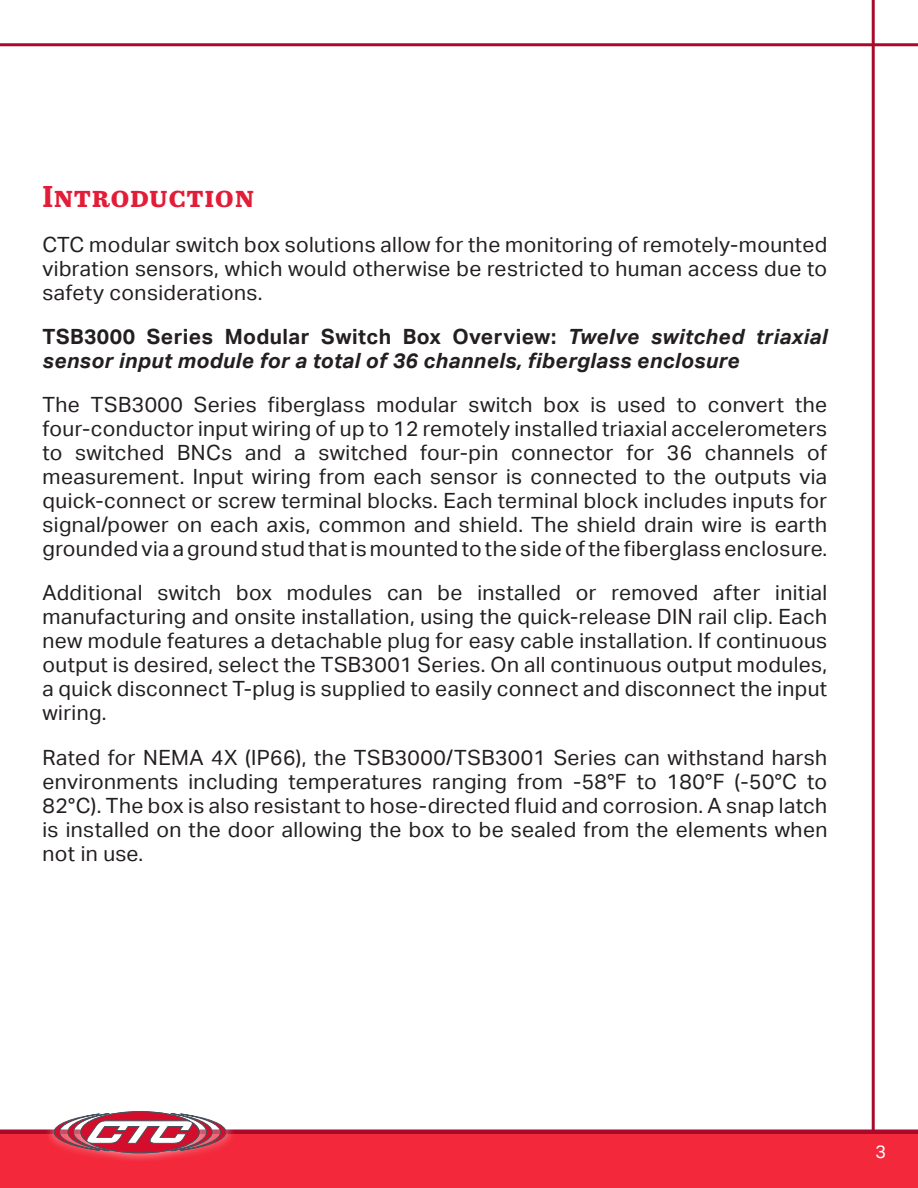
<style>
.page{position:relative;width:918px;height:1188px;background:#fff}
.page>*{position:absolute;margin:0;border:0;box-sizing:border-box;transform-origin:0 0}
.Heading{font:700 30px "Abril Text";letter-spacing:.02em;color:#e31c37}
.Body{font:21px/24px "Aktiv Grotesk";letter-spacing:.02em;color:#231f20;text-align:justify}
.Body-2{font:italic 700 21px/24px "Aktiv Grotesk";letter-spacing:.02em;color:#231f20}
.t1{font:18px "Aktiv Grotesk";color:#fff}
.s1{font-style:normal}
</style>
<div class="page">
<hr style="left:872px;top:0;width:3px;height:1188px;background:#a90a2b">
<div style="left:0;top:1134px;width:918px;height:54px;background:#f3293b"></div>
<hr style="left:0;top:1130px;width:918px;height:4px;background:#a90a2b">
<div style="left:45px;top:1102px;width:190px;height:61px;background:#fff;opacity:.75"></div>
<svg style="left:54px;top:1112px;width:172px;height:41px"></svg>
<hr style="left:0;top:43px;width:918px;height:3px;background:#a90a2b">
<p class="Heading" style="left:43px;top:175px;width:213px">Introduction</p>
<p class="Body" style="left:43px;top:232px;width:786px">CTC modular switch box solutions allow for the monitoring of remotely-mounted vibration sensors, which would otherwise be restricted to human access due to safety considerations.</p>
<p class="Body-2" style="left:43px;top:325px;width:786px"><span class="s1">TSB3000 Series Modular Switch Box Overview:</span> Twelve switched triaxial sensor input module for a total of 36 channels, fiberglass enclosure</p>
<p class="Body" style="left:43px;top:393px;width:786px">The TSB3000 Series fiberglass modular switch box is used to convert the four-conductor input wiring of up to 12 remotely installed triaxial accelerometers to switched BNCs and a switched four-pin connector for 36 channels of measurement. Input wiring from each sensor is connected to the outputs via quick-connect or screw terminal blocks. Each terminal block includes inputs for signal/power on each axis, common and shield. The shield drain wire is earth grounded via a ground stud that is mounted to the side of the fiberglass enclosure.</p>
<p class="Body" style="left:43px;top:581px;width:786px">Additional switch box modules can be installed or removed after initial manufacturing and onsite installation, using the quick-release DIN rail clip. Each new module features a detachable plug for easy cable installation. If continuous output is desired, select the TSB3001 Series. On all continuous output modules, a quick disconnect T-plug is supplied to easily connect and disconnect the input wiring.</p>
<p class="Body" style="left:43px;top:745px;width:786px">Rated for NEMA 4X (IP66), the TSB3000/TSB3001 Series can withstand harsh environments including temperatures ranging from -58°F to 180°F (-50°C to 82°C). The box is also resistant to hose-directed fluid and corrosion. A snap latch is installed on the door allowing the box to be sealed from the elements when not in use.</p>
<p class="t1" style="left:875px;top:1142px;width:12px">3</p>
</div>
